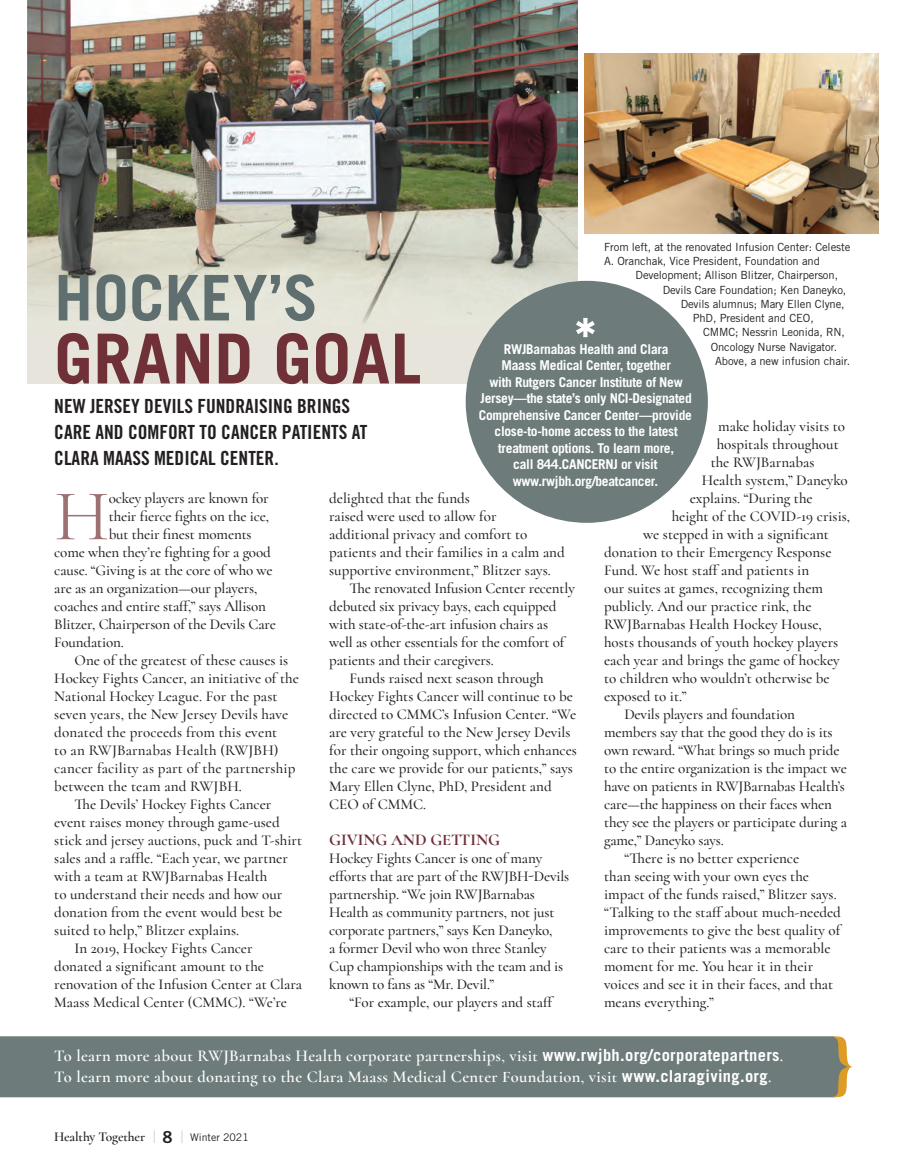
<style>
.page{position:relative;width:906px;height:1175px;background:#fff}
.page>*{position:absolute;margin:0;border:0;box-sizing:border-box;transform-origin:0 0}
.t1{font:72.6px "Cormorant";color:#9d7071}
.t2{font:700 69px "Trade Gothic";letter-spacing:.01em;color:#6f3038}
.t3{font:700 63px "Trade Gothic";letter-spacing:.01em;color:#5f6f6f}
.t4{font:19.5px/25.5px "Trade Gothic Bold Cond Twenty";color:#231f20}
.t5{font:600 16.5px/21px "Cormorant";letter-spacing:.02em;color:#fff}
.t6{font:700 16.5px "Cormorant";color:#6f3038}
.t7{font:500 15px/18px "Cormorant";color:#231f20}
.t8{font:700 13.5px/16.5px "Trade Gothic";letter-spacing:-.02em;color:#fff;text-align:center}
.t9{font:600 13.5px "Cormorant";letter-spacing:-.01em;color:#231f20}
.t10{font:11.25px/14.2px "Trade Gothic";letter-spacing:-.01em;color:#231f20}
.s1{font-family:"Trade Gothic";font-weight:700}
.s2{font-family:"Trade Gothic";font-weight:300;font-size:17.1px;color:#808285}
.s3{font-family:"Trade Gothic Bold Two";font-weight:400;font-size:16.5px}
.s4{font-family:"Trade Gothic";font-weight:400;font-size:10.5px}
</style>
<div class="page">
<div style="left:27px;top:0;width:549px;height:383px;background:#e7e5db"></div>
<img style="left:27px;top:0;width:549px;height:324px">
<div style="left:0;top:1036px;width:833px;height:61px;background:#6d7b7a"></div>
<svg style="left:833px;top:1036px;width:18px;height:61px"></svg>
<div style="left:465px;top:281px;width:242px;height:242px;background:#6d7b7a;border-radius:50%"></div>
<svg style="left:576px;top:318px;width:18px;height:19px"></svg>
<img style="left:584px;top:53px;width:294px;height:180px">
<p class="t10" style="left:603px;top:240px;width:247px">From left, at the renovated Infusion Center: Celeste<br>A. Oranchak, Vice President, Foundation and</p>
<p class="t10" style="left:635px;top:268px;width:204px">Development; Allison Blitzer, Chairperson,</p>
<p class="t10" style="left:662px;top:282px;width:185px">Devils Care Foundation; Ken Daneyko,</p>
<p class="t10" style="left:680px;top:297px;width:165px">Devils alumnus; Mary Ellen Clyne,</p>
<p class="t10" style="left:692px;top:311px;width:122px">PhD, President and CEO,</p>
<p class="t10" style="left:702px;top:325px;width:143px">CMMC; Nessrin Leonida, RN,</p>
<p class="t10" style="left:710px;top:339px;width:128px">Oncology Nurse Navigator.</p>
<p class="t10" style="left:714px;top:354px;width:136px">Above, a new infusion chair.</p>
<h3 class="t3" style="left:54px;top:259px;width:265px">HOCKEY’S</h3>
<h2 class="t2" style="left:54px;top:316px;width:368px">GRAND GOAL</h2>
<p class="t8" style="left:478px;top:340px;width:214px">RWJBarnabas Health and Clara<br>Maass Medical Center, together<br>with Rutgers Cancer Institute of New Jersey—the state’s only NCI-Designated Comprehensive Cancer Center—provide close-to-home access to the latest treatment options. To learn more,<br>call 844.CANCERNJ or visit www.rwjbh.org/beatcancer.</p>
<h3 class="t4" style="left:54px;top:394px;width:314px">NEW JERSEY DEVILS FUNDRAISING BRINGS<br>CARE AND COMFORT TO CANCER PATIENTS AT<br>CLARA MAASS MEDICAL CENTER.</h3>
<p class="t7" style="left:717px;top:417px;width:128px">make holiday visits to</p>
<p class="t7" style="left:716px;top:435px;width:123px">hospitals throughout</p>
<p class="t7" style="left:710px;top:453px;width:105px">the RWJBarnabas</p>
<p class="t7" style="left:701px;top:471px;width:147px">Health system,” Daneyko</p>
<p class="t7" style="left:689px;top:489px;width:124px">explains. “During the</p>
<p class="t7" style="left:671px;top:507px;width:180px">height of the COVID-19 crisis,</p>
<p class="t7" style="left:642px;top:525px;width:187px">we stepped in with a significant</p>
<p class="t7" style="left:603px;top:543px;width:229px">donation to their Emergency Response</p>
<p class="t7" style="left:603px;top:561px;width:206px">Fund. We host staff and patients in</p>
<p class="t7" style="left:603px;top:579px;width:220px">our suites at games, recognizing them</p>
<p class="t7" style="left:603px;top:597px;width:209px">publicly. And our practice rink, the</p>
<p class="t7" style="left:603px;top:615px;width:219px">RWJBarnabas Health Hockey House,</p>
<p class="t7" style="left:603px;top:633px;width:236px">hosts thousands of youth hockey players</p>
<p class="t7" style="left:603px;top:651px;width:237px">each year and brings the game of hockey</p>
<p class="t7" style="left:603px;top:669px;width:227px">to children who wouldn’t otherwise be</p>
<p class="t7" style="left:603px;top:687px;width:84px">exposed to it.”</p>
<p class="t7" style="left:624px;top:705px;width:172px">Devils players and foundation</p>
<p class="t7" style="left:603px;top:723px;width:230px">members say that the good they do is its</p>
<p class="t7" style="left:603px;top:741px;width:237px">own reward. “What brings so much pride</p>
<p class="t7" style="left:603px;top:759px;width:244px">to the entire organization is the impact we</p>
<p class="t7" style="left:603px;top:777px;width:242px">have on patients in RWJBarnabas Health’s</p>
<p class="t7" style="left:603px;top:795px;width:229px">care—the happiness on their faces when</p>
<p class="t7" style="left:603px;top:813px;width:244px">they see the players or participate during a</p>
<p class="t7" style="left:603px;top:831px;width:121px">game,” Daneyko says.</p>
<p class="t7" style="left:624px;top:849px;width:176px">“There is no better experience</p>
<p class="t7" style="left:603px;top:867px;width:206px">than seeing with your own eyes the</p>
<p class="t7" style="left:603px;top:885px;width:234px">impact of the funds raised,” Blitzer says.</p>
<p class="t7" style="left:603px;top:903px;width:238px">“Talking to the staff about much-needed</p>
<p class="t7" style="left:603px;top:921px;width:238px">improvements to give the best quality of</p>
<p class="t7" style="left:603px;top:939px;width:228px">care to their patients was a memorable</p>
<p class="t7" style="left:603px;top:957px;width:210px">moment for me. You hear it in their</p>
<p class="t7" style="left:603px;top:975px;width:231px">voices and see it in their faces, and that</p>
<p class="t7" style="left:603px;top:993px;width:111px">means everything.”</p>
<p class="t7" style="left:329px;top:489px;width:142px">delighted that the funds</p>
<p class="t7" style="left:329px;top:507px;width:169px">raised were used to allow for</p>
<p class="t7" style="left:329px;top:525px;width:200px">additional privacy and comfort to</p>
<p class="t7" style="left:329px;top:543px;width:237px">patients and their families in a calm and</p>
<p class="t7" style="left:329px;top:561px;width:223px">supportive environment,” Blitzer says.</p>
<p class="t7" style="left:349px;top:579px;width:227px">The renovated Infusion Center recently</p>
<p class="t7" style="left:329px;top:597px;width:228px">debuted six privacy bays, each equipped</p>
<p class="t7" style="left:329px;top:615px;width:220px">with state-of-the-art infusion chairs as</p>
<p class="t7" style="left:329px;top:633px;width:237px">well as other essentials for the comfort of</p>
<p class="t7" style="left:329px;top:651px;width:166px">patients and their caregivers.</p>
<p class="t7" style="left:349px;top:669px;width:196px">Funds raised next season through</p>
<p class="t7" style="left:329px;top:687px;width:245px">Hockey Fights Cancer will continue to be</p>
<p class="t7" style="left:329px;top:705px;width:248px">directed to CMMC’s Infusion Center. “We</p>
<p class="t7" style="left:329px;top:723px;width:242px">are very grateful to the New Jersey Devils</p>
<p class="t7" style="left:329px;top:741px;width:249px">for their ongoing support, which enhances</p>
<p class="t7" style="left:329px;top:759px;width:245px">the care we provide for our patients,” says</p>
<p class="t7" style="left:329px;top:777px;width:224px">Mary Ellen Clyne, PhD, President and</p>
<p class="t7" style="left:329px;top:795px;width:98px">CEO of CMMC.</p>
<p class="t6" style="left:329px;top:830px;width:172px">GIVING AND GETTING</p>
<p class="t7" style="left:329px;top:849px;width:241px">Hockey Fights Cancer is one of many efforts that are part of the RWJBH-Devils partnership. “We join RWJBarnabas Health as community partners, not just corporate partners,” says Ken Daneyko,<br>a former Devil who won three Stanley Cup championships with the team and is known to fans as “Mr. Devil.”</p>
<p class="t7" style="left:349px;top:993px;width:206px">“For example, our players and staff</p>
<h1 class="t1" style="left:54px;top:472px;width:57px">H</h1>
<p class="t7" style="left:109px;top:489px;width:161px">ockey players are known for</p>
<p class="t7" style="left:109px;top:507px;width:162px">their fierce fights on the ice,</p>
<p class="t7" style="left:109px;top:525px;width:144px">but their finest moments</p>
<p class="t7" style="left:54px;top:543px;width:218px">come when they’re fighting for a good</p>
<p class="t7" style="left:54px;top:561px;width:220px">cause. “Giving is at the core of who we</p>
<p class="t7" style="left:54px;top:579px;width:204px">are as an organization—our players,</p>
<p class="t7" style="left:54px;top:597px;width:213px">coaches and entire staff,” says Allison</p>
<p class="t7" style="left:54px;top:615px;width:223px">Blitzer, Chairperson of the Devils Care</p>
<p class="t7" style="left:54px;top:633px;width:71px">Foundation.</p>
<p class="t7" style="left:75px;top:651px;width:215px">One of the greatest of these causes is</p>
<p class="t7" style="left:54px;top:669px;width:246px">Hockey Fights Cancer, an initiative of the</p>
<p class="t7" style="left:54px;top:687px;width:225px">National Hockey League. For the past</p>
<p class="t7" style="left:54px;top:705px;width:235px">seven years, the New Jersey Devils have</p>
<p class="t7" style="left:54px;top:723px;width:224px">donated the proceeds from this event</p>
<p class="t7" style="left:54px;top:741px;width:226px">to an RWJBarnabas Health (RWJBH)</p>
<p class="t7" style="left:54px;top:759px;width:242px">cancer facility as part of the partnership</p>
<p class="t7" style="left:54px;top:777px;width:189px">between the team and RWJBH.</p>
<p class="t7" style="left:75px;top:795px;width:198px">The Devils’ Hockey Fights Cancer</p>
<p class="t7" style="left:54px;top:813px;width:227px">event raises money through game-used</p>
<p class="t7" style="left:54px;top:831px;width:249px">stick and jersey auctions, puck and T-shirt</p>
<p class="t7" style="left:54px;top:849px;width:235px">sales and a raffle. “Each year, we partner</p>
<p class="t7" style="left:54px;top:867px;width:214px">with a team at RWJBarnabas Health</p>
<p class="t7" style="left:54px;top:885px;width:229px">to understand their needs and how our</p>
<p class="t7" style="left:54px;top:903px;width:229px">donation from the event would best be</p>
<p class="t7" style="left:54px;top:921px;width:186px">suited to help,” Blitzer explains.</p>
<p class="t7" style="left:75px;top:939px;width:179px">In 2019, Hockey Fights Cancer</p>
<p class="t7" style="left:54px;top:957px;width:211px">donated a significant amount to the</p>
<p class="t7" style="left:54px;top:975px;width:249px">renovation of the Infusion Center at Clara</p>
<p class="t7" style="left:54px;top:993px;width:234px">Maass Medical Center (CMMC). “We’re</p>
<p class="t5" style="left:54px;top:1045px;width:730px">To learn more about RWJBarnabas Health corporate partnerships, visit <span class="s1">www.rwjbh.org/corporatepartners</span>.<br>To learn more about donating to the Clara Maass Medical Center Foundation, visit <span class="s1">www.claragiving.org</span>.</p>
<p class="t9" style="left:54px;top:1128px;width:196px">Healthy Together <span class="s2">|</span> <span class="s3">8</span> <span class="s2">|</span> <span class="s4">Winter 2021</span></p>
</div>
